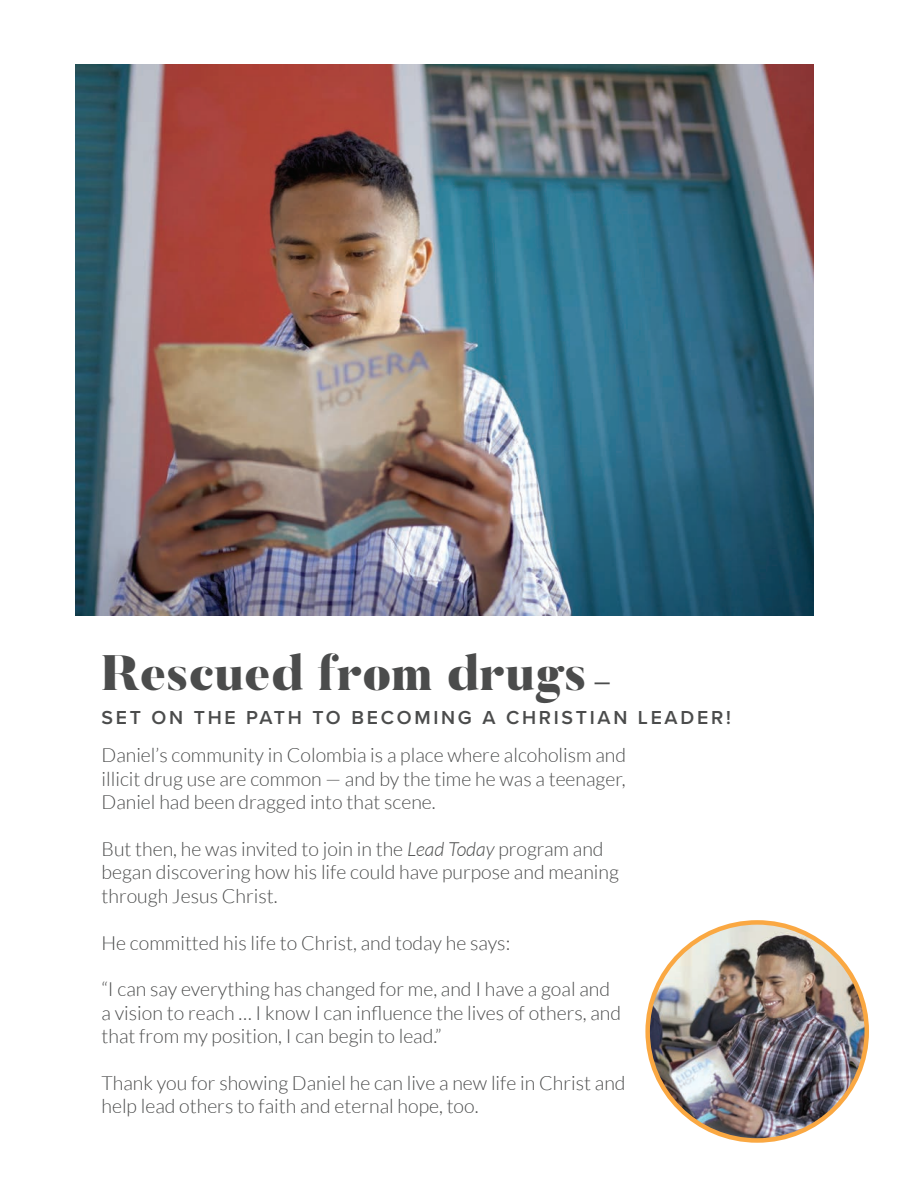
<style>
.page{position:relative;width:918px;height:1188px;background:#fff}
.page>*{position:absolute;margin:0;border:0;box-sizing:border-box;transform-origin:0 0}
.t1{font:900 49.5px "Butler";color:#4b4c4c}
.t2{font:300 19.5px/23.4px "Lato";color:#4b4c4c}
.t3{font:600 19.5px/34.5px "Proxima Nova";letter-spacing:.14em;color:#4b4c4c}
.s1{font-style:italic}
</style>
<div class="page">
<img style="left:76px;top:65px;width:737px;height:551px">
<img style="left:648px;top:922px;width:219px;height:218px">
<h1 class="t1" style="left:102px;top:641px;width:486px">Rescued from drugs</h1>
<p class="t3" style="left:102px;top:665px;width:631px;text-indent:493px">—<br>SET ON THE PATH TO BECOMING A CHRISTIAN LEADER!</p>
<p class="t2" style="left:102px;top:744px;width:526px;text-align:justify">Daniel’s community in Colombia is a place where alcoholism and illicit drug use are common — and by the time he was a teenager, Daniel had been dragged into that scene.</p>
<p class="t2" style="left:102px;top:837px;width:519px">But then, he was invited to join in the <span class="s1">Lead Today</span> program and began discovering how his life could have purpose and meaning through Jesus Christ.</p>
<p class="t2" style="left:102px;top:931px;width:410px">He committed his life to Christ, and today he says:</p>
<p class="t2" style="left:102px;top:978px;width:521px">“I can say everything has changed for me, and I have a goal and a vision to reach … I know I can influence the lives of others, and that from my position, I can begin to lead.”</p>
<p class="t2" style="left:102px;top:1071px;width:526px">Thank you for showing Daniel he can live a new life in Christ and help lead others to faith and eternal hope, too.</p>
</div>
